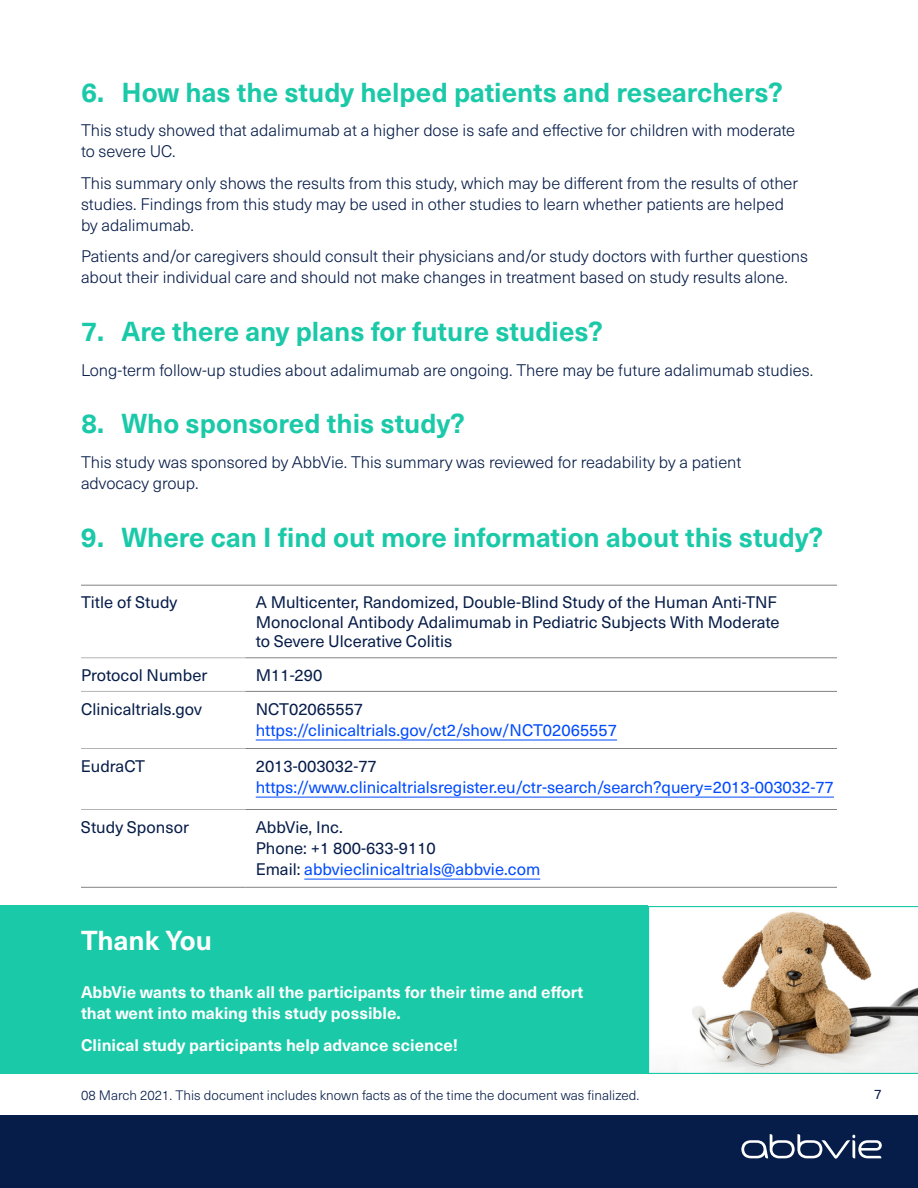
<style>
.page{position:relative;width:918px;height:1188px;background:#fff}
.page>*{position:absolute;margin:0;border:0;box-sizing:border-box;transform-origin:0 0}
.t1{font:700 27px "Neue Haas Unica Pro";color:#1ac9a8}
.t2{font:700 27px "Neue Haas Unica Pro";color:#fff}
.t3{font:300 16.5px/21px "Neue Haas Unica Pro";color:#071d49}
.t4{font:16.5px/19.5px "Neue Haas Unica Pro";color:#071d49}
.t5{font:700 16.5px/21px "Neue Haas Unica Pro";color:#fff}
.t6{font:16.5px "Neue Haas Unica Pro";color:#004bff}
.t7{font:300 13.5px "Neue Haas Unica Pro";color:#071d49}
.t8{font:13.5px "Neue Haas Unica Pro";color:#071d49}
.s1{color:#004bff}
</style>
<div class="page">
<svg style="left:648px;top:906px;width:270px;height:168px"></svg>
<div style="left:0;top:1115px;width:918px;height:73px;background:#071d49"></div>
<div style="left:0;top:906px;width:648px;height:168px;background:#1ac9a8"></div>
<hr style="left:81px;top:585px;width:164px;height:1px;background:#808285">
<hr style="left:245px;top:585px;width:673px;height:1px;background:#808285">
<hr style="left:245px;top:658px;width:673px;height:1px;background:#808285">
<hr style="left:245px;top:691px;width:673px;height:1px;background:#808285">
<hr style="left:245px;top:748px;width:673px;height:1px;background:#808285">
<hr style="left:245px;top:809px;width:673px;height:1px;background:#808285">
<hr style="left:81px;top:887px;width:164px;height:1px;background:#808285">
<hr style="left:245px;top:887px;width:673px;height:1px;background:#808285">
<hr style="left:81px;top:658px;width:164px;height:1px;background:#b3b4b6">
<hr style="left:81px;top:691px;width:164px;height:1px;background:#b3b4b6">
<hr style="left:81px;top:748px;width:164px;height:1px;background:#b3b4b6">
<hr style="left:81px;top:809px;width:164px;height:1px;background:#b3b4b6">
<hr style="left:256px;top:740px;width:361px;height:1px;background:#004bff">
<hr style="left:256px;top:797px;width:578px;height:1px;background:#004bff">
<hr style="left:304px;top:879px;width:236px;height:1px;background:#004bff">
<div style="left:837px;top:574px;width:81px;height:328px;background:#fff"></div>
<svg style="left:741px;top:1134px;width:141px;height:25px"></svg>
<h1 class="t1" style="left:81px;top:76px;width:703px">6. How has the study helped patients and researchers?</h1>
<p class="t3" style="left:81px;top:120px;width:716px">This study showed that adalimumab at a higher dose is safe and effective for children with moderate to severe UC.</p>
<p class="t3" style="left:81px;top:173px;width:719px">This summary only shows the results from this study, which may be different from the results of other studies. Findings from this study may be used in other studies to learn whether patients are helped by adalimumab.</p>
<p class="t3" style="left:81px;top:246px;width:729px">Patients and/or caregivers should consult their physicians and/or study doctors with further questions about their individual care and should not make changes in treatment based on study results alone.</p>
<h1 class="t1" style="left:81px;top:315px;width:524px">7. Are there any plans for future studies?</h1>
<p class="t3" style="left:81px;top:359px;width:734px">Long-term follow-up studies about adalimumab are ongoing. There may be future adalimumab studies.</p>
<h1 class="t1" style="left:81px;top:407px;width:386px">8. Who sponsored this study?</h1>
<p class="t3" style="left:81px;top:452px;width:662px">This study was sponsored by AbbVie. This summary was reviewed for readability by a patient advocacy group.</p>
<h1 class="t1" style="left:81px;top:521px;width:744px">9. Where can I find out more information about this study?</h1>
<p class="t4" style="left:81px;top:593px;width:98px">Title of Study</p>
<p class="t4" style="left:256px;top:593px;width:525px">A Multicenter, Randomized, Double-Blind Study of the Human Anti-TNF<br>Monoclonal Antibody Adalimumab in Pediatric Subjects With Moderate to Severe Ulcerative Colitis</p>
<p class="t4" style="left:81px;top:666px;width:128px">Protocol Number</p>
<p class="t4" style="left:256px;top:666px;width:68px">M11-290</p>
<p class="t4" style="left:81px;top:699px;width:122px">Clinicaltrials.gov</p>
<p class="t4" style="left:256px;top:699px;width:109px">NCT02065557</p>
<p class="t6" style="left:256px;top:720px;width:363px">https://clinicaltrials.gov/ct2/show/NCT02065557</p>
<p class="t4" style="left:81px;top:756px;width:66px">EudraCT</p>
<p class="t4" style="left:256px;top:756px;width:123px">2013-003032-77</p>
<p class="t6" style="left:256px;top:777px;width:580px">https://www.clinicaltrialsregister.eu/ctr-search/search?query=2013-003032-77</p>
<p class="t4" style="left:81px;top:817px;width:110px">Study Sponsor</p>
<p class="t4" style="left:256px;top:817px;width:286px;line-height:21px">AbbVie, Inc.<br>Phone: +1 800-633-9110<br>Email: <span class="s1">abbvieclinicaltrials@abbvie.com</span></p>
<h1 class="t2" style="left:81px;top:924px;width:132px">Thank You</h1>
<p class="t5" style="left:81px;top:982px;width:504px">AbbVie wants to thank all the participants for their time and effort that went into making this study possible.</p>
<p class="t5" style="left:81px;top:1035px;width:379px">Clinical study participants help advance science!</p>
<p class="t7" style="left:81px;top:1087px;width:560px">08 March 2021. This document includes known facts as of the time the document was finalized.</p>
<p class="t8" style="left:874px;top:1086px;width:9px">7</p>
</div>
